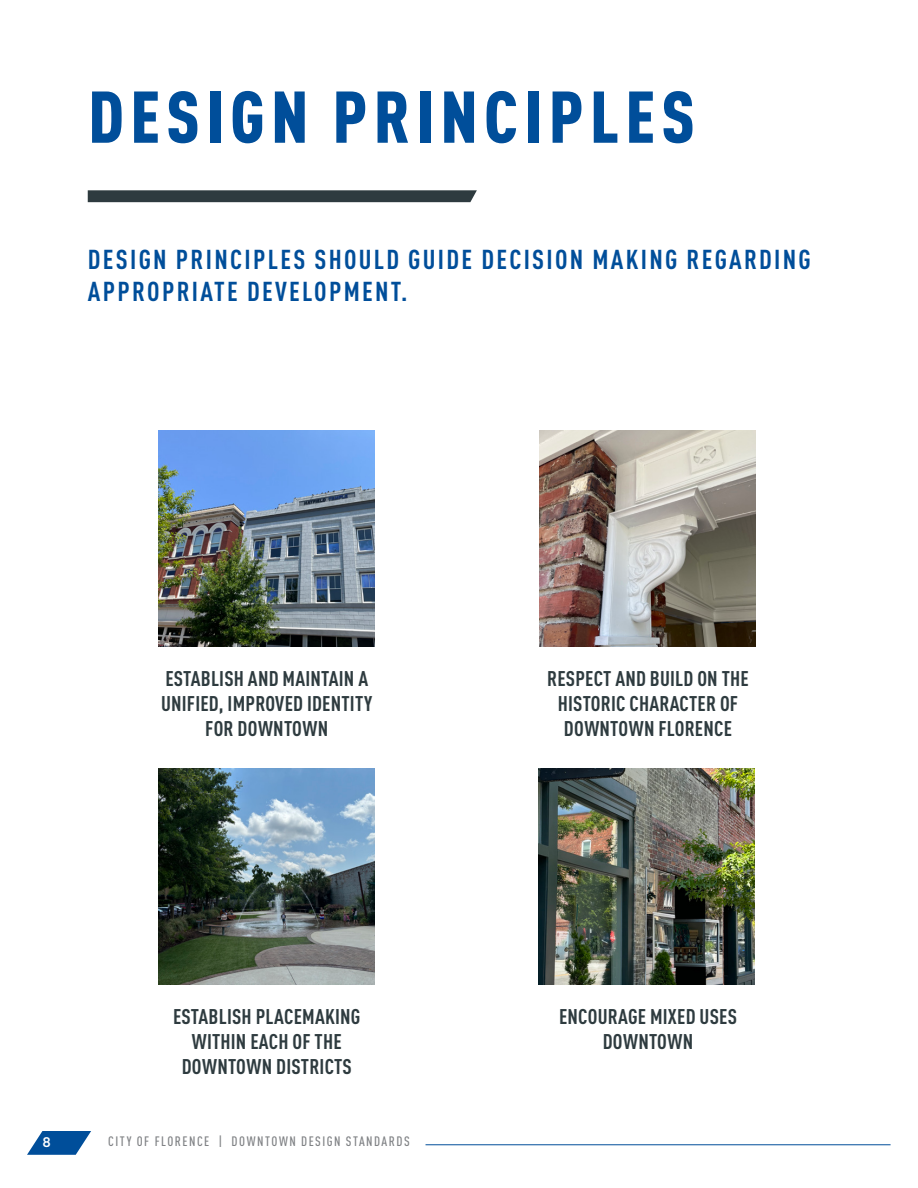
<style>
.page{position:relative;width:918px;height:1188px;background:#fff}
.page>*{position:absolute;margin:0;border:0;box-sizing:border-box;transform-origin:0 0}
.Heading_1{font:900 condensed 72px "DINOT";letter-spacing:.085em;color:#004e9a}
.Heading_3{font:700 condensed 27px/32.4px "DINOT";letter-spacing:.085em;color:#004e9a}
.Heading_4__Center_Upper{font:700 condensed 21px/25.2px "DINOT";letter-spacing:.01em;color:#2e3b3f;text-align:center}
.t1{font:500 condensed 13.5px "DINOT";letter-spacing:.11em;color:#808285}
.t2{font:500 13.5px "Azo Sans";color:#fff}
</style>
<div class="page">
<img style="left:159px;top:431px;width:216px;height:216px">
<img style="left:159px;top:769px;width:216px;height:216px">
<img style="left:539px;top:431px;width:216px;height:216px">
<img style="left:539px;top:769px;width:216px;height:216px">
<svg style="left:87px;top:190px;width:390px;height:12px;background:#354245"></svg>
<svg style="left:27px;top:1131px;width:64px;height:24px"></svg>
<hr style="left:426px;top:1144px;width:465px;height:1px;background:#004e9a">
<p class="Heading_1" style="left:88px;top:72px;width:608px">DESIGN PRINCIPLES</p>
<p class="Heading_3" style="left:88px;top:243px;width:724px">DESIGN PRINCIPLES SHOULD GUIDE DECISION MAKING REGARDING<br>APPROPRIATE DEVELOPMENT.</p>
<p class="Heading_4__Center_Upper" style="left:161px;top:665px;width:213px">ESTABLISH AND MAINTAIN A<br>UNIFIED, IMPROVED IDENTITY<br>FOR DOWNTOWN</p>
<p class="Heading_4__Center_Upper" style="left:173px;top:1003px;width:189px">ESTABLISH PLACEMAKING<br>WITHIN EACH OF THE<br>DOWNTOWN DISTRICTS</p>
<p class="t2" style="left:43px;top:1134px;width:10px">8</p>
<p class="t1" style="left:108px;top:1133px;width:303px">CITY OF FLORENCE | DOWNTOWN DESIGN STANDARDS</p>
<p class="Heading_4__Center_Upper" style="left:547px;top:666px;width:203px">RESPECT AND BUILD ON THE<br>HISTORIC CHARACTER OF<br>DOWNTOWN FLORENCE</p>
<p class="Heading_4__Center_Upper" style="left:559px;top:1004px;width:179px">ENCOURAGE MIXED USES<br>DOWNTOWN</p>
</div>
